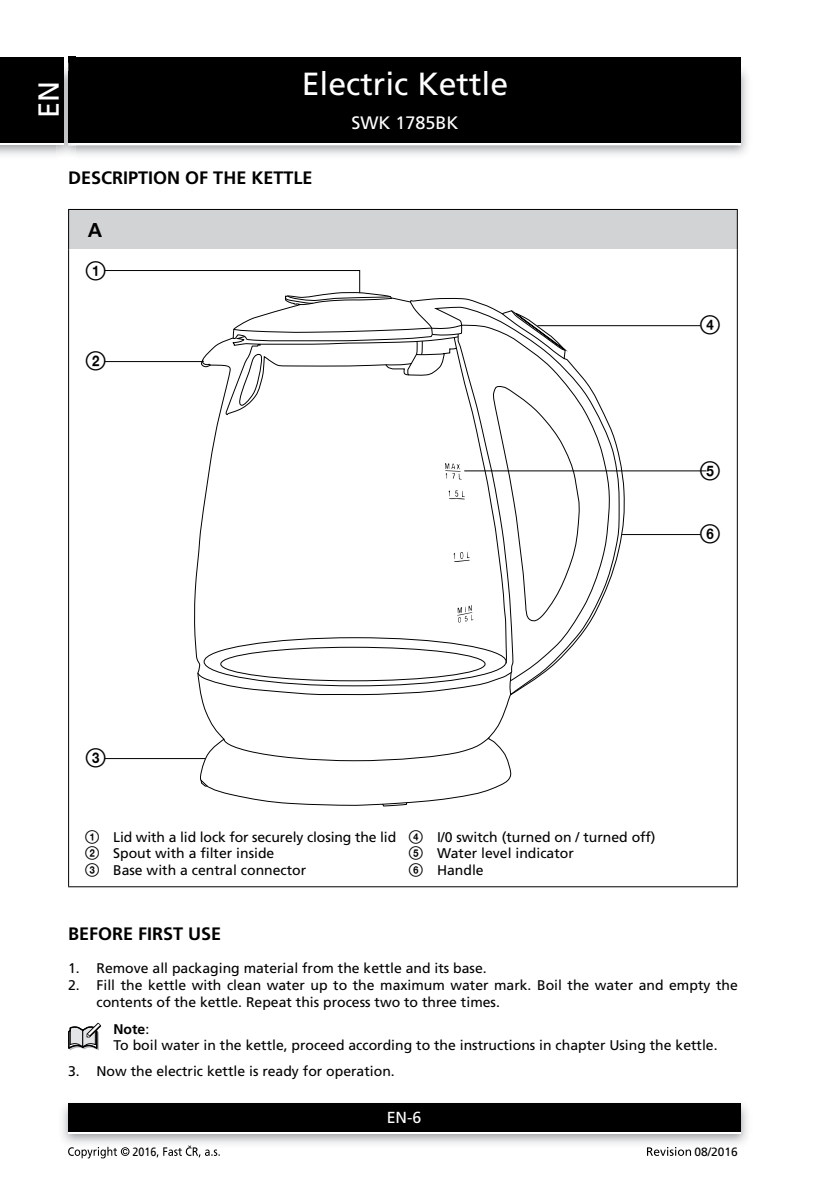
<style>
.page{position:relative;width:840px;height:1191px;background:#fff}
.page>*{position:absolute;margin:0;border:0;box-sizing:border-box;transform-origin:0 0}
.t1{font:32px "Frutiger CE";color:#fff}
.t2{font:29px "Frutiger CE";color:#fff}
.t3{font:20px "Zz 3";color:#000}
.t4{font:700 20px "Frutiger CE";color:#000}
.t5{font:700 18px "Frutiger CE";color:#000}
.t6{font:18px "Frutiger CE";color:#fff}
.t7{font:16px "Frutiger CE";color:#fff}
.t8{font:14px/16.8px "Frutiger CE";color:#000}
.t9{font:12px "Frutiger CE";color:#000}
.t10{font:12px "Frutiger CE";color:#000;scale:.9 1}
.s1{font-family:"Zz 3"}
.s2{font-weight:700}
</style>
<div class="page">
<img style="left:0;top:63px;width:748px;height:92px">
<img style="left:740px;top:68px;width:1px;height:75px">
<div style="left:68px;top:59px;width:672px;height:86px;background:#fff"></div>
<div style="left:68px;top:57px;width:672px;height:86px;background:#000"></div>
<img style="left:62px;top:1103px;width:686px;height:41px">
<div style="left:68px;top:1106px;width:672px;height:28px;background:linear-gradient(to right,#fff,#fff)"></div>
<div style="left:68px;top:1103px;width:672px;height:28px;background:#000"></div>
<div style="left:0;top:59px;width:64px;height:86px;background:#fff"></div>
<div style="left:0;top:57px;width:64px;height:86px;background:#000"></div>
<svg style="left:68px;top:1146px;width:61px;height:12px"></svg>
<svg style="left:156px;top:1145px;width:64px;height:12px"></svg>
<svg style="left:647px;top:1147px;width:43px;height:8px"></svg>
<div style="left:69px;top:209px;width:668px;height:40px;background:#d1d3d4"></div>
<hr style="left:68px;top:209px;width:669px;height:1px;background:#000">
<hr style="left:68px;top:210px;width:1px;height:39px;background:#000">
<hr style="left:736px;top:210px;width:1px;height:39px;background:#000">
<hr style="left:68px;top:249px;width:1px;height:637px;background:#000">
<hr style="left:736px;top:249px;width:1px;height:637px;background:#000">
<hr style="left:68px;top:886px;width:669px;height:1px;background:#000">
<svg style="left:193px;top:326px;width:431px;height:481px"></svg>
<svg style="left:200px;top:779px;width:8px;height:8px"></svg>
<svg style="left:382px;top:802px;width:25px;height:3px"></svg>
<svg style="left:222px;top:737px;width:267px;height:24px"></svg>
<svg style="left:579px;top:326px;width:40px;height:369px"></svg>
<hr style="left:537px;top:325px;width:163px;height:1px;background:#000">
<hr style="left:621px;top:534px;width:79px;height:1px;background:#000">
<hr style="left:464px;top:470px;width:242px;height:1px;background:#000">
<hr style="left:105px;top:758px;width:100px;height:1px;background:#000">
<svg style="left:104px;top:270px;width:475px;height:425px"></svg>
<svg style="left:68px;top:1022px;width:33px;height:28px"></svg>
<h2 class="t2" style="left:33px;top:118px;width:39px;rotate:-90deg">EN</h2>
<h1 class="t1" style="left:301px;top:67px;width:208px">Electric Kettle</h1>
<p class="t6" style="left:351px;top:113px;width:109px">SWK 1785BK</p>
<p class="t5" style="left:68px;top:168px;width:235px">DESCRIPTION OF THE KETTLE</p>
<h3 class="t4" style="left:88px;top:220px;width:16px">A</h3>
<h3 class="t3" style="left:85px;top:260px;width:23px">1</h3>
<h3 class="t3" style="left:85px;top:351px;width:23px">2</h3>
<h3 class="t3" style="left:699px;top:315px;width:23px">4</h3>
<h3 class="t3" style="left:699px;top:460px;width:23px">5</h3>
<h3 class="t3" style="left:699px;top:524px;width:23px">6</h3>
<h3 class="t3" style="left:85px;top:748px;width:23px">3</h3>
<p class="t8" style="left:85px;top:828px;width:313px"><span class="s1">1</span> Lid with a lid lock for securely closing the lid<br><span class="s1">2</span> Spout with a filter inside<br><span class="s1">3</span> Base with a central connector</p>
<p class="t8" style="left:408px;top:828px;width:248px"><span class="s1">4</span> I/0 switch (turned on / turned off)<br><span class="s1">5</span> Water level indicator<br><span class="s1">6</span> Handle</p>
<p class="t5" style="left:68px;top:923px;width:12px">BEFO</p>
<p class="t5" style="left:112px;top:923px;width:99px">RE FIRST USE</p>
<p class="t8" style="left:68px;top:960px;width:420px">1. Remove all packaging material from the kettle and its base.</p>
<p class="t8" style="left:96px;top:977px;width:642px;text-indent:-28px">2. Fill the kettle with clean water up to the maximum water mark. Boil the water and empty the contents of the kettle. Repeat this process two to three times.</p>
<p class="t8" style="left:113px;top:1020px;width:605px"><span class="s2">Note</span>:<br>To boil water in the kettle, proceed according to the instructions in chapter Using the kettle.</p>
<p class="t8" style="left:68px;top:1063px;width:328px">3. Now the electric kettle is ready for operation.</p>
<p class="t7" style="left:386px;top:1109px;width:36px">EN-6</p>
<p class="t10" style="left:132px;top:1145px;width:28px">2016</p>
<p class="t9" style="left:694px;top:1145px;width:45px">08/2016</p>
</div>
